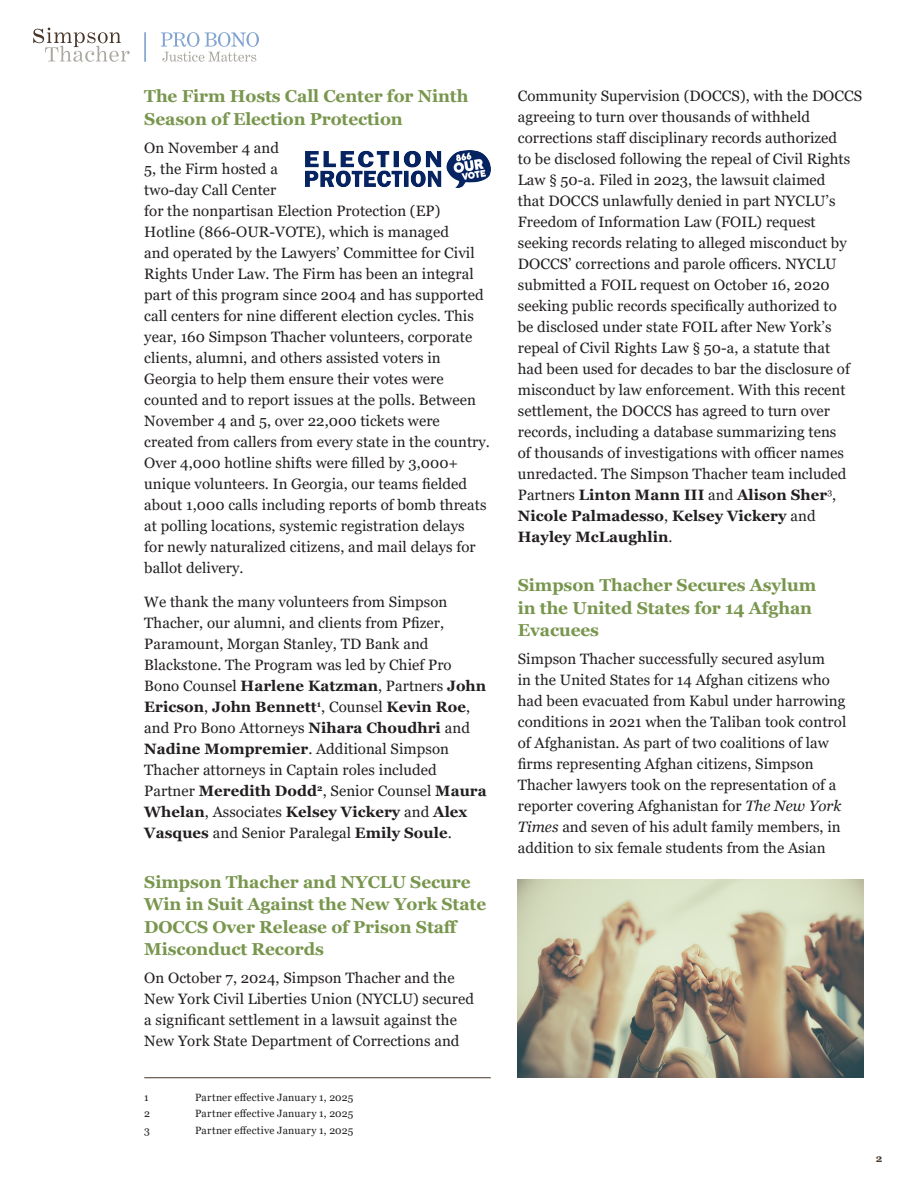
<style>
.page{position:relative;width:918px;height:1188px;background:#fff}
.page>*{position:absolute;margin:0;border:0;box-sizing:border-box;transform-origin:0 0}
.Subhead7490{font:700 17.25px/22.5px "Georgia";letter-spacing:-.005em;color:#78964d}
.Standard_Text{font:15px/21px "Georgia";letter-spacing:.005em;color:#231f20}
.Footnote{font:10.5px "Georgia";letter-spacing:.025em;color:#231f20}
.t1{font:700 10.5px "Georgia";color:#493728}
.s1{font-weight:700}
.s2{font-style:italic}
</style>
<div class="page">
<svg style="left:33px;top:28px;width:97px;height:34px"></svg>
<svg style="left:161px;top:32px;width:98px;height:30px"></svg>
<hr style="left:144px;top:32px;width:2px;height:30px;background:#81a3d1">
<hr style="left:144px;top:1077px;width:347px;height:1px;background:#483629">
<img style="left:517px;top:879px;width:347px;height:199px">
<img style="left:305px;top:150px;width:186px;height:37px">
<p class="Subhead7490" style="left:144px;top:85px;width:326px">The Firm Hosts Call Center for Ninth<br>Season of Election Protection</p>
<p class="Standard_Text" style="left:144px;top:137px;width:347px">On November 4 and<br>5, the Firm hosted a<br>two-day Call Center<br>for the nonpartisan Election Protection (EP)<br>Hotline (866-OUR-VOTE), which is managed<br>and operated by the Lawyers’ Committee for Civil Rights Under Law. The Firm has been an integral part of this program since 2004 and has supported call centers for nine different election cycles. This year, 160 Simpson Thacher volunteers, corporate clients, alumni, and others assisted voters in Georgia to help them ensure their votes were counted and to report issues at the polls. Between November 4 and 5, over 22,000 tickets were created from callers from every state in the country.<br>Over 4,000 hotline shifts were filled by 3,000+ unique volunteers. In Georgia, our teams fielded about 1,000 calls including reports of bomb threats at polling locations, systemic registration delays<br>for newly naturalized citizens, and mail delays for ballot delivery.</p>
<p class="Standard_Text" style="left:144px;top:592px;width:344px">We thank the many volunteers from Simpson Thacher, our alumni, and clients from Pfizer, Paramount, Morgan Stanley, TD Bank and Blackstone. The Program was led by Chief Pro Bono Counsel <span class="s1">Harlene Katzman</span>, Partners <span class="s1">John Ericson</span>, <span class="s1">John Bennett</span><sup>1</sup>, Counsel <span class="s1">Kevin Roe</span>, and Pro Bono Attorneys <span class="s1">Nihara Choudhri</span> and <span class="s1">Nadine Mompremier</span>. Additional Simpson Thacher attorneys in Captain roles included Partner <span class="s1">Meredith Dodd</span><sup>2</sup>, Senior Counsel <span class="s1">Maura Whelan</span>, Associates <span class="s1">Kelsey Vickery</span> and <span class="s1">Alex Vasques</span> and Senior Paralegal <span class="s1">Emily Soule</span>.</p>
<p class="Subhead7490" style="left:144px;top:870px;width:343px">Simpson Thacher and NYCLU Secure<br>Win in Suit Against the New York State<br>DOCCS Over Release of Prison Staff<br>Misconduct Records</p>
<p class="Standard_Text" style="left:144px;top:967px;width:331px">On October 7, 2024, Simpson Thacher and the New York Civil Liberties Union (NYCLU) secured a significant settlement in a lawsuit against the New York State Department of Corrections and</p>
<p class="Footnote" style="left:144px;top:1091px;width:6px">1</p>
<p class="Footnote" style="left:195px;top:1091px;width:160px">Partner effective January 1, 2025</p>
<p class="Footnote" style="left:144px;top:1108px;width:7px">2</p>
<p class="Footnote" style="left:195px;top:1108px;width:160px">Partner effective January 1, 2025</p>
<p class="Footnote" style="left:144px;top:1124px;width:7px">3</p>
<p class="Footnote" style="left:195px;top:1124px;width:160px">Partner effective January 1, 2025</p>
<p class="Standard_Text" style="left:518px;top:85px;width:346px">Community Supervision (DOCCS), with the DOCCS agreeing to turn over thousands of withheld corrections staff disciplinary records authorized<br>to be disclosed following the repeal of Civil Rights Law § 50-a. Filed in 2023, the lawsuit claimed<br>that DOCCS unlawfully denied in part NYCLU’s Freedom of Information Law (FOIL) request seeking records relating to alleged misconduct by DOCCS’ corrections and parole officers. NYCLU submitted a FOIL request on October 16, 2020 seeking public records specifically authorized to<br>be disclosed under state FOIL after New York’s repeal of Civil Rights Law § 50-a, a statute that<br>had been used for decades to bar the disclosure of misconduct by law enforcement. With this recent settlement, the DOCCS has agreed to turn over records, including a database summarizing tens<br>of thousands of investigations with officer names unredacted. The Simpson Thacher team included Partners <span class="s1">Linton Mann III</span> and <span class="s1">Alison Sher</span><sup>3</sup>, <span class="s1">Nicole Palmadesso</span>, <span class="s1">Kelsey Vickery</span> and <span class="s1">Hayley McLaughlin</span>.</p>
<p class="Subhead7490" style="left:518px;top:574px;width:300px">Simpson Thacher Secures Asylum in the United States for 14 Afghan<br>Evacuees</p>
<p class="Standard_Text" style="left:518px;top:648px;width:330px">Simpson Thacher successfully secured asylum<br>in the United States for 14 Afghan citizens who had been evacuated from Kabul under harrowing conditions in 2021 when the Taliban took control of Afghanistan. As part of two coalitions of law firms representing Afghan citizens, Simpson Thacher lawyers took on the representation of a reporter covering Afghanistan for <span class="s2">The New York Times</span> and seven of his adult family members, in addition to six female students from the Asian</p>
<p class="t1" style="left:876px;top:1152px;width:8px">2</p>
</div>
